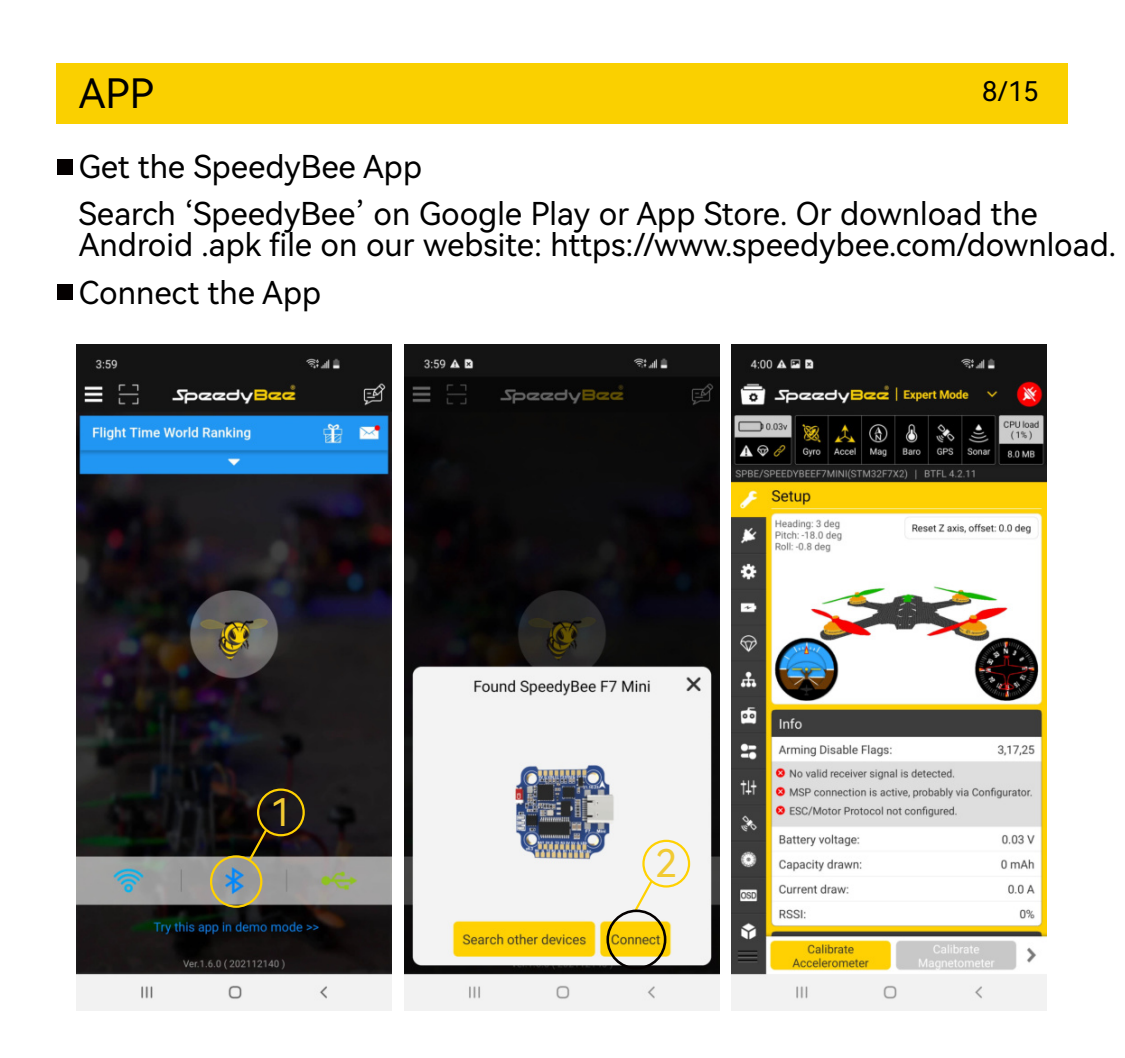
<style>
.page{position:relative;width:1125px;height:1058px;background:#fff}
.page>*{position:absolute;margin:0;border:0;box-sizing:border-box;transform-origin:0 0}
.t1{font:40.5px "Harmony OS Sans SC";color:#000}
.t2{font:38.02px "Harmony OS Sans SC";color:#f1ca33}
.t3{font:31.5px/47.2px "Harmony OS Sans SC";color:#000}
.t4{font:27px "Harmony OS Sans SC";color:#000}
</style>
<div class="page">
<img style="left:404px;top:344px;width:316px;height:666px">
<img style="left:76px;top:344px;width:316px;height:666px">
<img style="left:731px;top:344px;width:316px;height:666px">
<div style="left:57px;top:63px;width:1011px;height:61px;background:#fad000"></div>
<div style="left:57px;top:159px;width:16px;height:16px;background:#040000"></div>
<div style="left:57px;top:284px;width:16px;height:16px;background:#040000"></div>
<div style="left:210px;top:855px;width:52px;height:52px;border:2px solid #ffd101;border-radius:50%"></div>
<div style="left:257px;top:788px;width:48px;height:48px;border:2px solid #ffd101;border-radius:50%"></div>
<svg style="left:247px;top:826px;width:23px;height:37px"></svg>
<svg style="left:632px;top:877px;width:23px;height:37px"></svg>
<div style="left:642px;top:839px;width:48px;height:48px;border:2px solid #ffd101;border-radius:50%"></div>
<div style="left:606px;top:909px;width:60px;height:60px;border:3px solid #040000;border-radius:50%"></div>
<p class="t1" style="left:79px;top:77px;width:77px">APP</p>
<p class="t4" style="left:982px;top:72px;width:58px">8/15</p>
<p class="t3" style="left:79px;top:141px;width:961px">Get the SpeedyBee App<br>Search ‘SpeedyBee’ on Google Play or App Store. Or download the</p>
<p class="t3" style="left:79px;top:220px;width:1039px">Android .apk file on our website: https://www.speedybee.com/download.<br>Connect the App</p>
<p class="t2" style="left:270px;top:796px;width:23px">1</p>
<p class="t2" style="left:655px;top:836px;width:23px">2</p>
</div>
